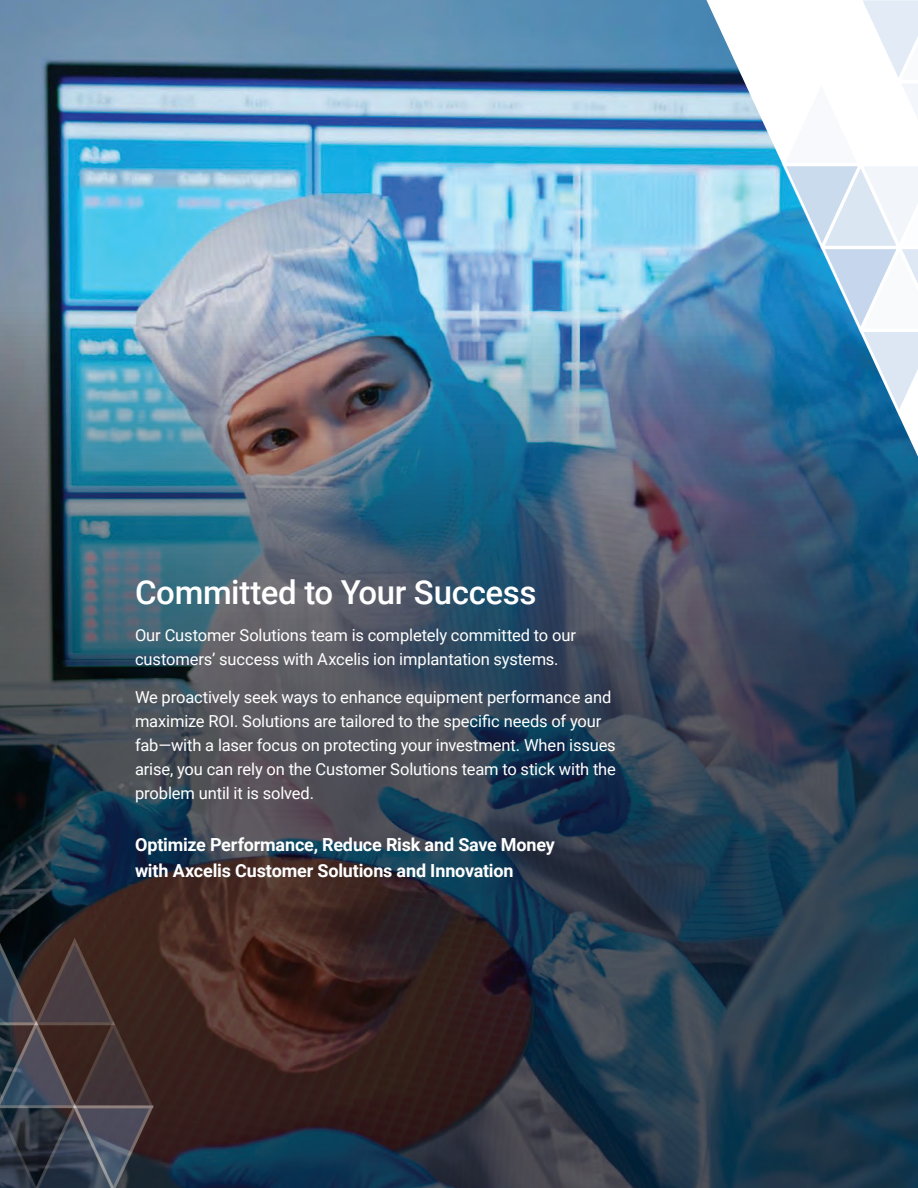
<style>
.page{position:relative;width:918px;height:1188px;background:#fff}
.page>*{position:absolute;margin:0;border:0;box-sizing:border-box;transform-origin:0 0}
.t1{font:500 33px "Roboto";letter-spacing:-.01em;color:#fff}
.t2{font:700 18px/25.5px "Roboto";letter-spacing:-.01em;color:#fff}
.t3{font:16.5px/24px "Roboto";letter-spacing:-.01em;color:#fff}
</style>
<div class="page">
<img style="left:0;top:0;width:918px;height:1188px">
<svg style="left:702px;top:0;width:216px;height:416px"></svg>
<svg style="left:0;top:938px;width:232px;height:250px;background:#3c3235"></svg>
<h2 class="t1" style="left:135px;top:569px;width:403px">Committed to Your Success</h2>
<p class="t3" style="left:135px;top:623px;width:443px">Our Customer Solutions team is completely committed to our customers’ success with Axcelis ion implantation systems.</p>
<p class="t3" style="left:135px;top:685px;width:482px">We proactively seek ways to enhance equipment performance and maximize ROI. Solutions are tailored to the specific needs of your fab—with a laser focus on protecting your investment. When issues arise, you can rely on the Customer Solutions team to stick with the problem until it is solved.</p>
<h4 class="t2" style="left:135px;top:832px;width:421px">Optimize Performance, Reduce Risk and Save Money with Axcelis Customer Solutions and Innovation</h4>
</div>
